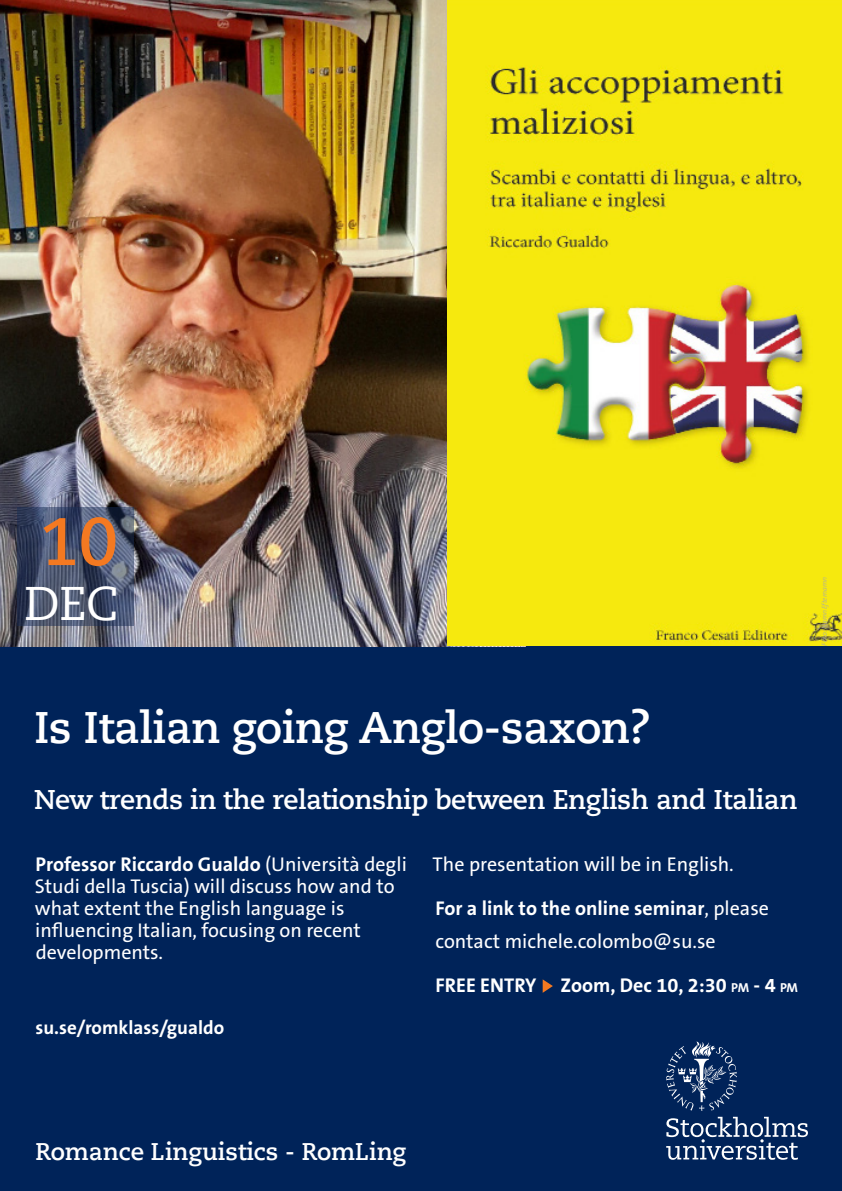
<style>
.page{position:relative;width:842px;height:1191px;background:#fff}
.page>*{position:absolute;margin:0;border:0;box-sizing:border-box;transform-origin:0 0}
.Datum{font:700 67px "Caecilia Com 75";color:#f47921}
.Månad{font:47px "Caecilia Com 55 Roman";color:#fff}
.Rubrik{font:700 44px "Caecilia Com 75";letter-spacing:-.015em;color:#fff}
.Rubrik-2{font:700 27px "Caecilia Com 75";letter-spacing:-.015em;color:#fff}
.Avsändarnamn{font:700 24px "Caecilia Com 75";letter-spacing:-.005em;color:#fff}
.Brödtext{font:20px/22px "The Sans B W5 Plain";color:#fff}
.Brödtext-2{font:700 20px "The Sans B W7";color:#fff}
.Webbadress{font:700 19px "The Sans B W7";color:#fff}
.Fotobyline{font:italic 300 7px "The Sans B W3";color:#a8a9ad}
.s1{font-family:"The Sans B W7";font-weight:700}
.s2{font-size:13px}
</style>
<div class="page">
<div style="left:0;top:645px;width:842px;height:546px;background:#002359"></div>
<svg style="left:543px;top:979px;width:10px;height:13px"></svg>
<svg style="left:666px;top:1116px;width:142px;height:43px"></svg>
<svg style="left:666px;top:1041px;width:71px;height:69px"></svg>
<img style="left:0;top:0;width:526px;height:646px">
<img style="left:447px;top:0;width:395px;height:645px">
<svg style="left:17px;top:507px;width:117px;height:118px"></svg>
<p class="Datum" style="left:40px;top:496px;width:80px">10</p>
<p class="Månad" style="left:24px;top:572px;width:95px">DEC</p>
<p class="Fotobyline" style="left:820px;top:645px;width:70px;rotate:-90deg">Foto: Namn Efternamn</p>
<p class="Rubrik" style="left:34px;top:697px;width:618px">Is Italian going Anglo-saxon?</p>
<p class="Rubrik-2" style="left:34px;top:781px;width:765px">New trends in the relationship between English and Italian</p>
<p class="Brödtext" style="left:35px;top:853px;width:373px"><span class="s1">Professor Riccardo Gualdo</span> (Università degli Studi della Tuscia) will discuss how and to what extent the English language is influencing Italian, focusing on recent developments.</p>
<p class="Webbadress" style="left:35px;top:1015px;width:190px">su.se/romklass/gualdo</p>
<p class="Brödtext" style="left:433px;top:853px;width:302px">The presentation will be in English.</p>
<p class="Brödtext" style="left:435px;top:892px;width:335px;line-height:32.9px"><span class="s1">For a link to the online seminar</span>, please contact michele.colombo@su.se</p>
<p class="Brödtext-2" style="left:435px;top:973px;width:364px">FREE ENTRY Zoom, Dec 10, 2:30 <span class="s2">PM</span> - 4 <span class="s2">PM</span></p>
<p class="Avsändarnamn" style="left:35px;top:1135px;width:372px">Romance Linguistics - RomLing</p>
</div>
